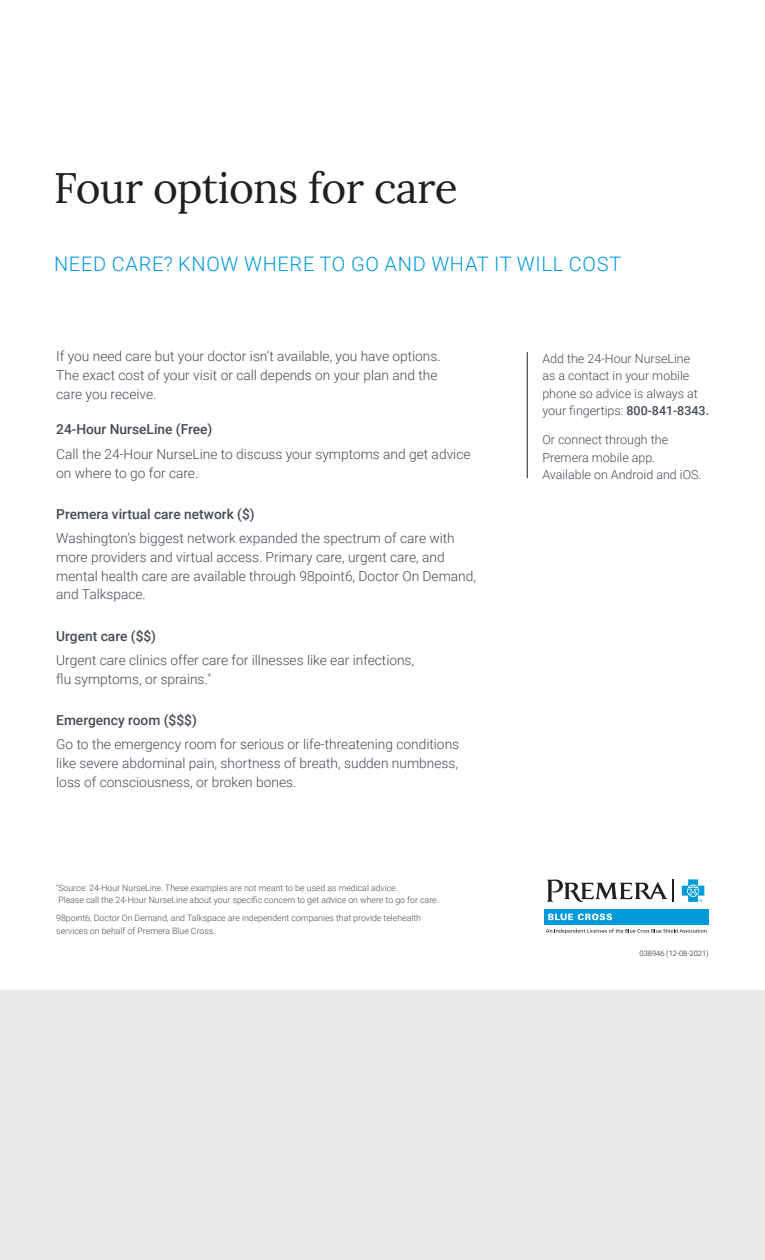
<style>
.page{position:relative;width:765px;height:1260px;background:#fff}
.page>*{position:absolute;margin:0;border:0;box-sizing:border-box;transform-origin:0 0}
.t1{font:42.5px "Lora";letter-spacing:-.015em;color:#231f20}
.t2{font:300 20px "Roboto";letter-spacing:.035em;color:#009ada}
.t3{font:300 13.75px/18.8px "Roboto";color:#464b54}
.t4{font:500 13.75px "Roboto";color:#464b54}
.t5{font:300 12.5px/17.5px "Roboto";color:#464b54}
.t6{font:300 8.75px/12.5px "Roboto";color:#464b54}
.t7{font:300 7.5px "Roboto";color:#231f20}
.s1{font-weight:500}
</style>
<div class="page">
<div style="left:0;top:990px;width:765px;height:270px;background:#e9e9e9"></div>
<svg style="left:673px;top:879px;width:1px;height:23px"></svg>
<div style="left:544px;top:909px;width:165px;height:15px;background:#009ada"></div>
<svg style="left:548px;top:914px;width:64px;height:6px"></svg>
<svg style="left:547px;top:880px;width:120px;height:22px"></svg>
<svg style="left:682px;top:879px;width:22px;height:23px"></svg>
<svg style="left:546px;top:929px;width:161px;height:5px"></svg>
<hr style="left:527px;top:352px;width:1px;height:126px;background:#231f20">
<h1 class="t1" style="left:54px;top:156px;width:406px">Four options for care</h1>
<h2 class="t2" style="left:54px;top:250px;width:569px">NEED CARE? KNOW WHERE TO GO AND WHAT IT WILL COST</h2>
<p class="t3" style="left:56px;top:347px;width:386px">If you need care but your doctor isn’t available, you have options.<br>The exact cost of your visit or call depends on your plan and the care you receive.</p>
<p class="t4" style="left:56px;top:420px;width:158px">24-Hour NurseLine (Free)</p>
<p class="t3" style="left:56px;top:444px;width:416px">Call the 24-Hour NurseLine to discuss your symptoms and get advice on where to go for care.</p>
<p class="t4" style="left:56px;top:504px;width:200px">Premera virtual care network ($)</p>
<p class="t3" style="left:56px;top:528px;width:421px">Washington’s biggest network expanded the spectrum of care with more providers and virtual access. Primary care, urgent care, and mental health care are available through 98point6, Doctor On Demand, and Talkspace.</p>
<p class="t4" style="left:56px;top:626px;width:101px">Urgent care ($$)</p>
<p class="t3" style="left:56px;top:650px;width:359px">Urgent care clinics offer care for illnesses like ear infections, flu symptoms, or sprains.<sup>*</sup></p>
<p class="t4" style="left:56px;top:711px;width:142px">Emergency room ($$$)</p>
<p class="t3" style="left:56px;top:735px;width:404px;text-align:justify">Go to the emergency room for serious or life-threatening conditions like severe abdominal pain, shortness of breath, sudden numbness, loss of consciousness, or broken bones.</p>
<p class="t6" style="left:56px;top:881px;width:384px"><sup>*</sup>Source: 24-Hour NurseLine. These examples are not meant to be used as medical advice.<br>Please call the 24-Hour NurseLine about your specific concern to get advice on where to go for care.</p>
<p class="t6" style="left:56px;top:912px;width:366px">98point6, Doctor On Demand, and Talkspace are independent companies that provide telehealth services on behalf of Premera Blue Cross.</p>
<p class="t5" style="left:542px;top:349px;width:168px">Add the 24-Hour NurseLine<br>as a contact in your mobile phone so advice is always at your fingertips: <span class="s1">800-841-8343.</span></p>
<p class="t5" style="left:542px;top:430px;width:161px">Or connect through the<br>Premera mobile app.<br>Available on Android and iOS.</p>
<p class="t7" style="left:640px;top:948px;width:71px">038946 (12-08-2021)</p>
</div>
